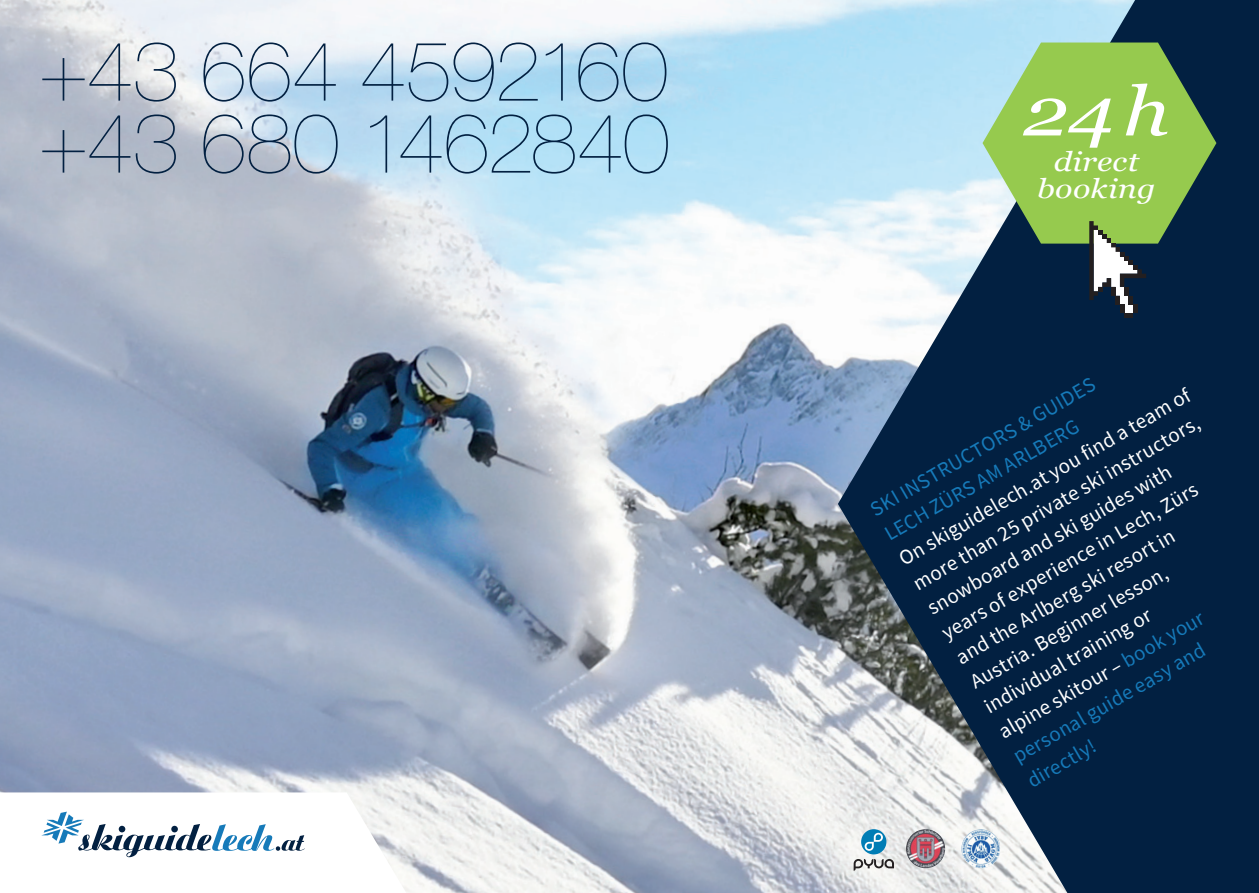
<style>
.page{position:relative;width:1259px;height:893px;background:#fff}
.page>*{position:absolute;margin:0;border:0;box-sizing:border-box;transform-origin:0 0}
.t1{font:200 84px/72px "Helvetica Neue LT Std";letter-spacing:-.01em;color:#022041}
.t2{font:italic 68.7px "Georgia";color:#fff;scale:1.2 1}
.t3{font:italic 27px/27px "Georgia";letter-spacing:.005em;color:#fff;text-align:center;scale:1.2 1}
.t4{font:21px/28.5px "Source Sans Pro";color:#fff}
.t5{font:21px/28.5px "Source Sans Pro";color:#167ab9}
.s1{color:#167ab9}
</style>
<div class="page">
<img style="left:0;top:0;width:838px;height:893px">
<svg style="left:838px;top:0;width:421px;height:893px;fill:#022041"></svg>
<img style="left:906px;top:829px;width:39px;height:39px;border-radius:20px">
<img style="left:961px;top:829px;width:39px;height:39px;border-radius:20px">
<svg style="left:853px;top:829px;width:41px;height:42px"></svg>
<svg style="left:982px;top:43px;width:234px;height:201px;fill:#96ca4e"></svg>
<div style="left:1124px;top:313px;width:9px;height:5px;background:#231f20"></div>
<svg style="left:1089px;top:221px;width:57px;height:92px"></svg>
<svg style="left:0;top:792px;width:406px;height:101px"></svg>
<h1 class="t1" style="left:38px;top:34px;width:633px">+43 664 4592160 +43 680 1462840</h1>
<h2 class="t2" style="left:1023px;top:62px;width:124px">24h</h2>
<p class="t3" style="left:1037px;top:148px;width:100px">direct booking</p>
<p class="t5" style="left:865px;top:498px;width:257px;rotate:-30deg">ski instructors &amp; guides<br>Lech Zürs am Arlberg</p>
<p class="t4" style="left:893px;top:547px;width:334px;rotate:-30deg">On skiguidelech.at you fi nd a team of more than 25 private ski instructors, snowboard and ski guides with<br>years of experience in Lech, Zürs<br>and the Arlberg ski resort in<br>Austria. Beginner lesson,<br>individual training or<br>alpine skitour – <span class="s1">book your<br>personal guide easy and<br>directly!</span></p>
</div>
